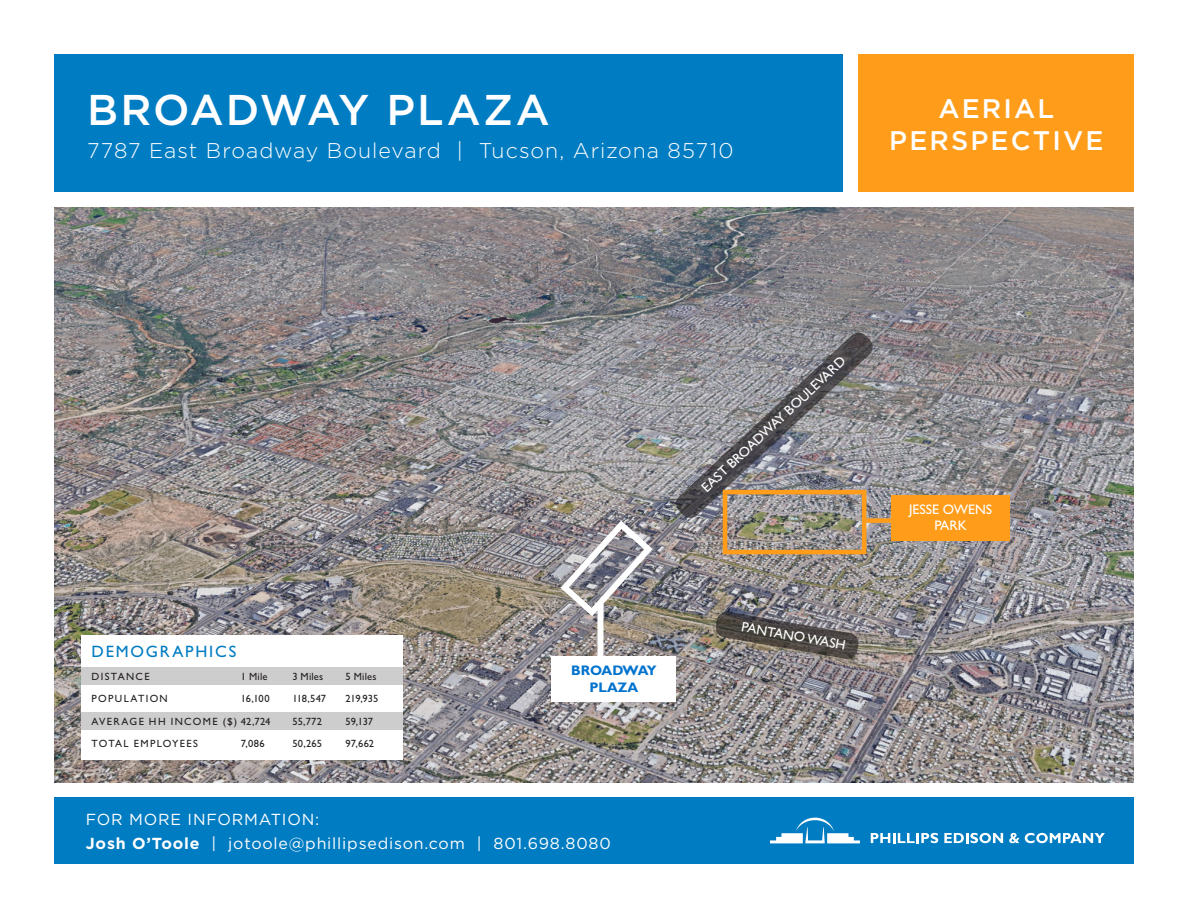
<style>
.page{position:relative;width:1188px;height:918px;background:#fff}
.page>*{position:absolute;margin:0;border:0;box-sizing:border-box;transform-origin:0 0}
.t1{font:500 43.05px "Gotham";letter-spacing:.045em;color:#fff}
.t2{font:500 26.85px "Gotham";letter-spacing:.08em;color:#fff}
.t3{font:300 21.3px "Gotham";letter-spacing:.045em;color:#fff}
.t4{font:16.5px "Gill Sans Std";letter-spacing:.115em;color:#007cc2}
.t5{font:15.9px "Gotham";letter-spacing:.05em;color:#fff}
.t6{font:13.8px/16.6px "Gill Sans Std";color:#fff;text-align:center}
.t7{font:700 13.8px/16.6px "Gill Sans Std";color:#0073ce;text-align:center}
.t8{font:10.5px "Gill Sans Std";letter-spacing:.045em;color:#231f20}
.t9{font:10.5px "Gill Sans Std";letter-spacing:.13em;color:#231f20}
.t10{font:10.5px "Gill Sans Std";letter-spacing:.125em;color:#231f20}
.s1{font-weight:700}
</style>
<div class="page">
<img style="left:54px;top:207px;width:1080px;height:576px">
<div style="left:859px;top:54px;width:275px;height:137px;background:#ff9d1b"></div>
<img style="left:556px;top:516px;width:101px;height:104px">
<div style="left:552px;top:656px;width:124px;height:46px;background:#fff"></div>
<img style="left:714px;top:610px;width:146px;height:51px">
<svg style="left:672px;top:328px;width:205px;height:194px;background:#88868b"></svg>
<div style="left:54px;top:54px;width:789px;height:137px;background:#007cc2"></div>
<div style="left:55px;top:797px;width:1079px;height:67px;background:#007cc2"></div>
<svg style="left:770px;top:818px;width:90px;height:25px"></svg>
<svg style="left:871px;top:833px;width:67px;height:10px"></svg>
<svg style="left:944px;top:833px;width:59px;height:10px"></svg>
<svg style="left:1009px;top:833px;width:10px;height:10px"></svg>
<svg style="left:1025px;top:833px;width:80px;height:10px"></svg>
<div style="left:81px;top:635px;width:322px;height:125px;background:#fff"></div>
<div style="left:81px;top:667px;width:322px;height:18px;background:#cecdce"></div>
<div style="left:81px;top:712px;width:322px;height:18px;background:#cecdce"></div>
<div style="left:891px;top:495px;width:119px;height:46px;background:#ff9d1b"></div>
<div style="left:597px;top:602px;width:6px;height:64px;background:#fff"></div>
<div style="left:723px;top:490px;width:143px;height:64px;border:4px solid #ff9d1b"></div>
<div style="left:866px;top:518px;width:31px;height:5px;background:#ff9d1b"></div>
<p class="t1" style="left:87px;top:85px;width:464px">BROADWAY PLAZA</p>
<p class="t3" style="left:87px;top:139px;width:648px">7787 East Broadway Boulevard | Tucson, Arizona 85710</p>
<p class="t2" style="left:938px;top:93px;width:117px">AERIAL</p>
<p class="t2" style="left:889px;top:125px;width:216px">PERSPECTIVE</p>
<p class="t6" style="left:698px;top:483px;width:193px;rotate:-43deg">EAST BROADWAY BOULEVARD</p>
<p class="t4" style="left:92px;top:642px;width:146px">DEMOGRAPHICS</p>
<p class="t10" style="left:92px;top:670px;width:60px">DISTANCE</p>
<p class="t8" style="left:241px;top:670px;width:28px">1 Mile</p>
<p class="t8" style="left:292px;top:670px;width:33px">3 Miles</p>
<p class="t8" style="left:346px;top:670px;width:33px">5 Miles</p>
<p class="t9" style="left:92px;top:693px;width:78px">POPULATION</p>
<p class="t8" style="left:241px;top:693px;width:30px">16,100</p>
<p class="t8" style="left:292px;top:693px;width:35px">118,547</p>
<p class="t8" style="left:346px;top:693px;width:34px">219,935</p>
<p class="t9" style="left:92px;top:715px;width:181px">AVERAGE HH INCOME ($) 42,724</p>
<p class="t8" style="left:292px;top:715px;width:31px">55,772</p>
<p class="t8" style="left:346px;top:715px;width:29px">59,137</p>
<p class="t10" style="left:92px;top:738px;width:108px">TOTAL EMPLOYEES</p>
<p class="t8" style="left:241px;top:738px;width:25px">7,086</p>
<p class="t8" style="left:292px;top:738px;width:31px">50,265</p>
<p class="t8" style="left:346px;top:738px;width:30px">97,662</p>
<p class="t7" style="left:571px;top:662px;width:87px">BROADWAY<br>PLAZA</p>
<p class="t5" style="left:86px;top:811px;width:235px">FOR MORE INFORMATION:</p>
<p class="t5" style="left:86px;top:835px;width:526px"><span class="s1">Josh O’Toole</span> | jotoole@phillipsedison.com | 801.698.8080</p>
<p class="t6" style="left:743px;top:619px;width:107px;rotate:10deg">PANTANO WASH</p>
<p class="t6" style="left:909px;top:501px;width:85px">JESSE OWENS<br>PARK</p>
</div>
